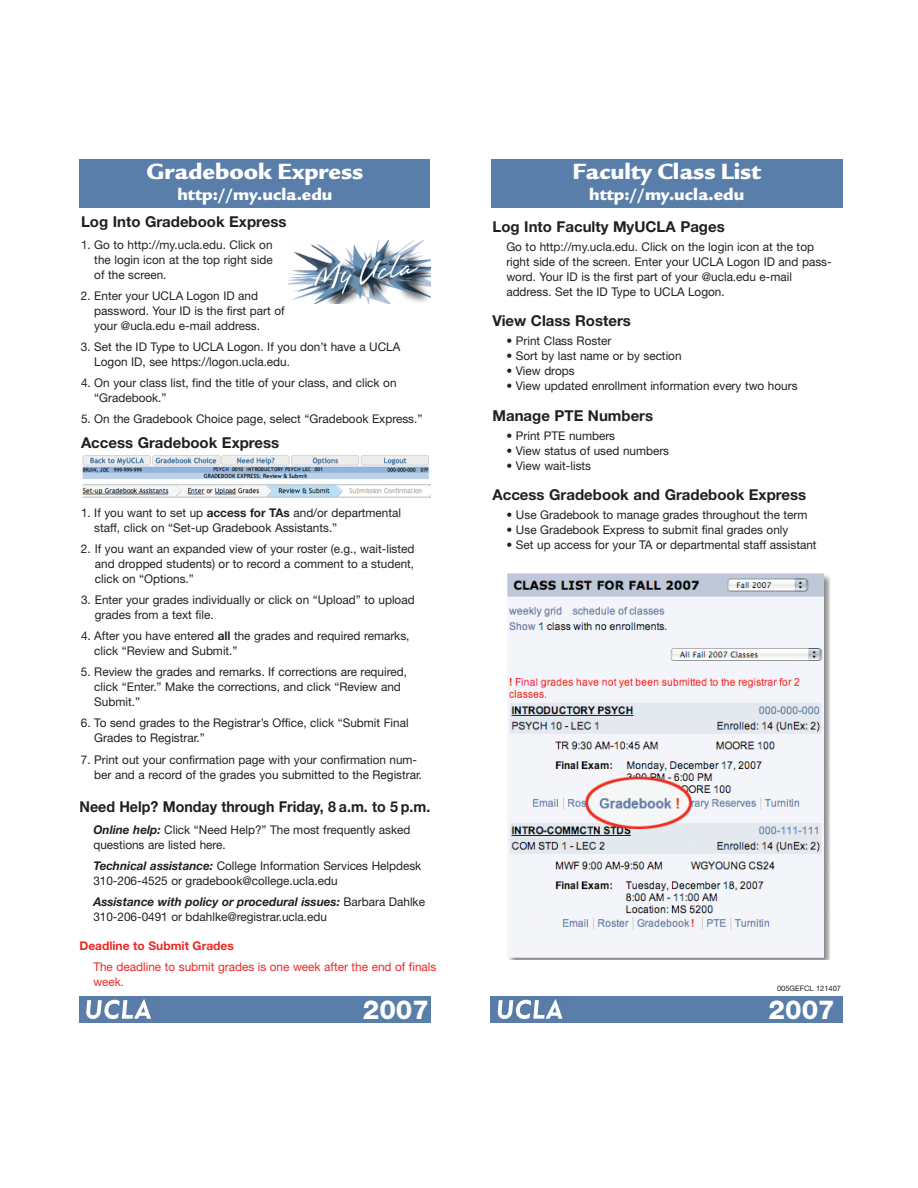
<style>
.page{position:relative;width:918px;height:1188px;background:#fff}
.page>*{position:absolute;margin:0;border:0;box-sizing:border-box;transform-origin:0 0}
.t1{font:800 26.25px "Helvetica Neue";color:#fff}
.t2{font:24px "Legacy San ITC Ultr";color:#fff}
.t3{font:18px "Legacy San ITC Ultr";color:#fff}
.t4{font:700 15px "Helvetica Neue";color:#231f20}
.t5{font:700 15px "Helvetica Neue";color:#231f20;scale:.95 1}
.t6{font:12px/15px "Helvetica Neue";color:#231f20}
.t7{font:12px/15px "Helvetica Neue";color:#ea2924}
.t8{font:700 12px "Helvetica Neue";color:#ea2924}
.t9{font:7.5px "Helvetica Neue";color:#231f20}
.s1{font-weight:700}
.s2{font-weight:700;font-style:italic}
.s3{font-size:21px;color:#597ea9}
</style>
<div class="page">
<div style="left:80px;top:996px;width:82px;height:27px;background:#597da8"></div>
<svg style="left:86px;top:999px;width:65px;height:20px"></svg>
<div style="left:80px;top:159px;width:350px;height:49px;background:#597ea9"></div>
<img style="left:289px;top:240px;width:141px;height:64px">
<img style="left:82px;top:455px;width:348px;height:43px">
<div style="left:160px;top:996px;width:270px;height:27px;background:#597ea9"></div>
<img style="left:507px;top:573px;width:322px;height:387px">
<div style="left:491px;top:159px;width:352px;height:49px;background:#597ea9"></div>
<div style="left:491px;top:996px;width:80px;height:27px;background:#597da8"></div>
<svg style="left:498px;top:999px;width:65px;height:20px"></svg>
<div style="left:571px;top:996px;width:271px;height:27px;background:#597ea9"></div>
<h2 class="t2" style="left:146px;top:156px;width:219px">Gradebook Express</h2>
<h3 class="t3" style="left:178px;top:183px;width:156px">http://my.ucla.edu</h3>
<p class="t4" style="left:81px;top:217px;width:207px">Log Into Gradebook Express</p>
<p class="t6" style="left:94px;top:238px;width:180px;text-align:justify;text-indent:-13px">1. Go to http://my.ucla.edu. Click on the login icon at the top right side of the screen.</p>
<p class="t6" style="left:94px;top:289px;width:192px;text-indent:-13px">2. Enter your UCLA Logon ID and password. Your ID is the first part of your @ucla.edu e-mail address.</p>
<p class="t6" style="left:94px;top:340px;width:308px;text-indent:-13px">3. Set the ID Type to UCLA Logon. If you don’t have a UCLA<br>Logon ID, see https://logon.ucla.edu.</p>
<p class="t6" style="left:94px;top:376px;width:304px;text-indent:-13px">4. On your class list, find the title of your class, and click on “Gradebook.”</p>
<p class="t6" style="left:81px;top:412px;width:343px">5. On the Gradebook Choice page, select “Gradebook Express.”</p>
<p class="t4" style="left:81px;top:437px;width:200px">Access Gradebook Express</p>
<p class="t6" style="left:94px;top:507px;width:308px;text-indent:-13px">1. If you want to set up <span class="s1">access for TAs</span> and/or departmental staff, click on “Set-up Gradebook Assistants.”</p>
<p class="t6" style="left:95px;top:543px;width:321px;text-align:justify;text-indent:-14px">2. If you want an expanded view of your roster (e.g., wait-listed and dropped students) or to record a comment to a student, click on “Options.”</p>
<p class="t6" style="left:95px;top:594px;width:321px;text-indent:-14px">3. Enter your grades individually or click on “Upload” to upload grades from a text file.</p>
<p class="t6" style="left:94px;top:630px;width:317px;text-indent:-13px">4. After you have entered <span class="s1">all</span> the grades and required remarks, click “Review and Submit.”</p>
<p class="t6" style="left:94px;top:666px;width:314px;text-indent:-13px">5. Review the grades and remarks. If corrections are required, click “Enter.” Make the corrections, and click “Review and<br>Submit.”</p>
<p class="t6" style="left:94px;top:717px;width:316px;text-indent:-13px">6. To send grades to the Registrar’s Office, click “Submit Final<br>Grades to Registrar.”</p>
<p class="t6" style="left:94px;top:753px;width:329px;text-indent:-13px">7. Print out your confirmation page with your confirmation num&shy;ber and a record of the grades you submitted to the Registrar.</p>
<p class="t5" style="left:80px;top:802px;width:371px">Need Help? Monday through Friday, 8 a.m. to 5 p.m.</p>
<p class="t6" style="left:93px;top:823px;width:319px"><span class="s2">Online help:</span> Click “Need Help?” The most frequently asked questions are listed here.</p>
<p class="t6" style="left:93px;top:859px;width:330px"><span class="s2">Technical assistance:</span> College Information Services Helpdesk<br>310-206-4525 or gradebook@college.ucla.edu</p>
<p class="t6" style="left:93px;top:895px;width:333px"><span class="s2">Assistance with policy or procedural issues:</span> Barbara Dahlke<br>310-206-0491 or bdahlke@registrar.ucla.edu</p>
<p class="t8" style="left:80px;top:941px;width:156px">Deadline to Submit Grades</p>
<p class="t7" style="left:93px;top:960px;width:344px">The deadline to submit grades is one week after the end of finals week.</p>
<h1 class="t1" style="left:363px;top:1001px;width:68px">2007</h1>
<h2 class="t2" style="left:573px;top:156px;width:190px">Faculty Class List</h2>
<h3 class="t3" style="left:589px;top:183px;width:156px">http://my.ucla.edu</h3>
<p class="t4" style="left:492px;top:221px;width:234px">Log Into Faculty MyUCLA Pages</p>
<p class="t6" style="left:506px;top:240px;width:327px">Go to http://my.ucla.edu. Click on the login icon at the top right side of the screen. Enter your UCLA Logon ID and pass&shy;word. Your ID is the first part of your @ucla.edu e-mail address. Set the ID Type to UCLA Logon.</p>
<p class="t4" style="left:492px;top:316px;width:140px">View Class Rosters</p>
<p class="t6" style="left:506px;top:335px;width:106px">• Print Class Roster</p>
<p class="t6" style="left:506px;top:350px;width:177px">• Sort by last name or by section</p>
<p class="t6" style="left:506px;top:365px;width:70px">• View drops</p>
<p class="t6" style="left:506px;top:380px;width:293px">• View updated enrollment information every two hours</p>
<p class="t4" style="left:492px;top:410px;width:162px">Manage PTE Numbers</p>
<p class="t6" style="left:506px;top:429px;width:110px">• Print PTE numbers</p>
<p class="t6" style="left:506px;top:444px;width:164px">• View status of used numbers</p>
<p class="t6" style="left:506px;top:459px;width:86px">• View wait-lists</p>
<p class="t4" style="left:492px;top:490px;width:315px">Access Gradebook and Gradebook Express</p>
<p class="t6" style="left:506px;top:509px;width:303px">• Use Gradebook to manage grades throughout the term</p>
<p class="t6" style="left:506px;top:524px;width:283px">• Use Gradebook Express to submit final grades only</p>
<p class="t6" style="left:506px;top:539px;width:312px">• Set up access for your TA or departmental staff assistant</p>
<p class="t9" style="left:777px;top:986px;width:65px">005GEFCL 121407</p>
<h1 class="t1" style="left:769px;top:1001px;width:74px">2007<span class="s3">i</span></h1>
</div>
